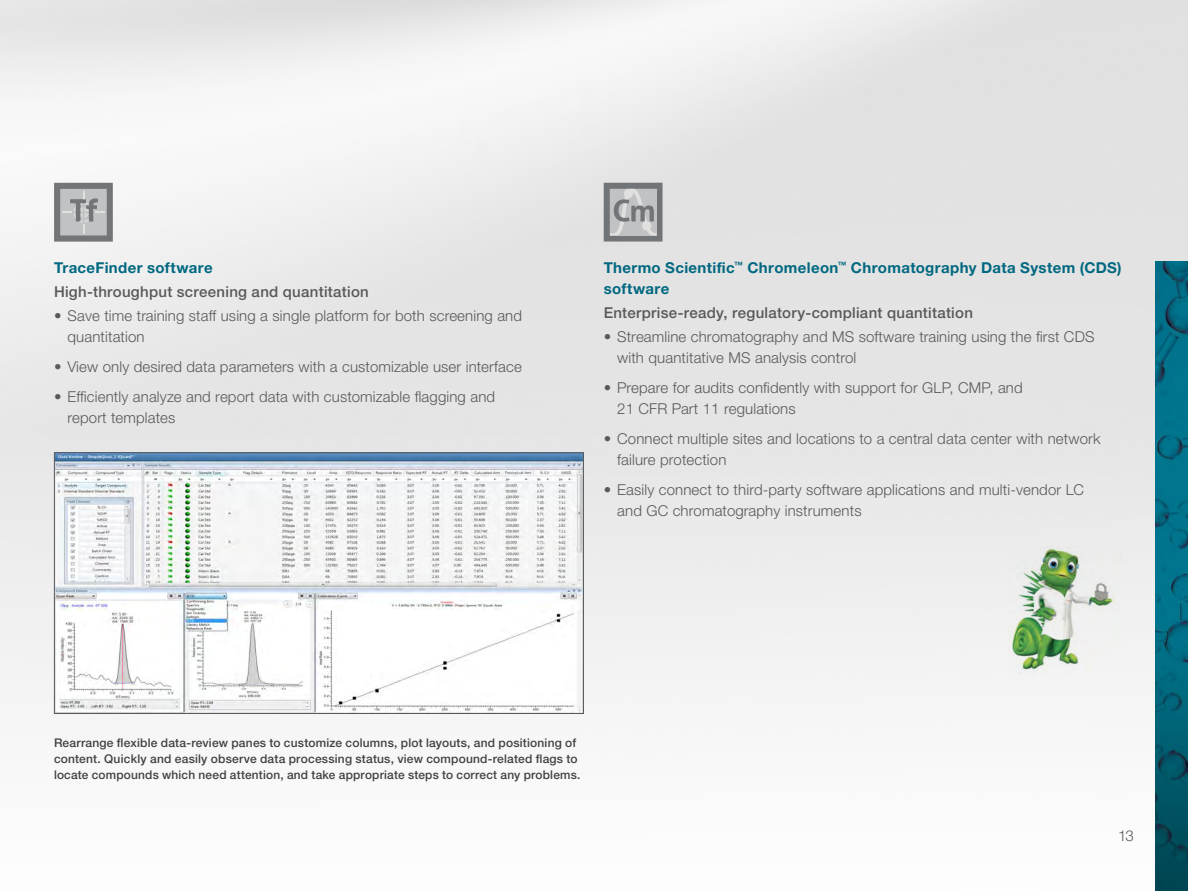
<style>
.page{position:relative;width:1188px;height:891px;background:#fff}
.page>*{position:absolute;margin:0;border:0;box-sizing:border-box;transform-origin:0 0}
.t1{font:300 15px/21px "Helvetica Neue LTW1 G";letter-spacing:.01em;color:#58595b}
.t2{font:500 15px "Helvetica Neue LTW1 G";letter-spacing:.02em;color:#58595b}
.t3{font:700 15px/21px "Helvetica Neue LTW1 G";letter-spacing:.025em;color:#006880}
.t4{font:500 12px/15.8px "Helvetica Neue LTW1 G";letter-spacing:.02em;color:#414042}
</style>
<div class="page">
<img style="left:0;top:0;width:1188px;height:891px">
<img style="left:56px;top:454px;width:526px;height:258px">
<div style="left:54px;top:452px;width:530px;height:262px;border:1px solid #58595b"></div>
<img style="left:1008px;top:547px;width:113px;height:126px">
<svg style="left:604px;top:183px;width:59px;height:59px;background:#9fa2a4"></svg>
<svg style="left:54px;top:183px;width:59px;height:59px;background:#9ea1a3"></svg>
<img style="left:1156px;top:262px;width:32px;height:629px">
<p class="t3" style="left:54px;top:257px;width:160px">TraceFinder software</p>
<p class="t2" style="left:54px;top:282px;width:316px">High-throughput screening and quantitation</p>
<p class="t1" style="left:68px;top:305px;width:456px;text-indent:-14px">• Save time training staff using a single platform for both screening and quantitation</p>
<p class="t1" style="left:54px;top:356px;width:469px">• View only desired data parameters with a customizable user interface</p>
<p class="t1" style="left:68px;top:386px;width:429px;text-indent:-14px">• Efficiently analyze and report data with customizable flagging and report templates</p>
<p class="t3" style="left:604px;top:257px;width:519px">Thermo Scientific<sup>™</sup> Chromeleon<sup>™</sup> Chromatography Data System (CDS) software</p>
<p class="t2" style="left:604px;top:303px;width:371px">Enterprise-ready, regulatory-compliant quantitation</p>
<p class="t1" style="left:617px;top:326px;width:479px;text-indent:-13px">• Streamline chromatography and MS software training using the first CDS with quantitative MS analysis control</p>
<p class="t1" style="left:617px;top:377px;width:407px;text-indent:-13px">• Prepare for audits confidently with support for GLP, CMP, and<br>21 CFR Part 11 regulations</p>
<p class="t1" style="left:617px;top:428px;width:485px;text-indent:-14px">• Connect multiple sites and locations to a central data center with network failure protection</p>
<p class="t1" style="left:617px;top:479px;width:468px;text-indent:-14px">• Easily connect to third-party software applications and multi-vendor LC and GC chromatography instruments</p>
<p class="t4" style="left:54px;top:735px;width:528px">Rearrange flexible data-review panes to customize columns, plot layouts, and positioning of content. Quickly and easily observe data processing status, view compound-related flags to locate compounds which need attention, and take appropriate steps to correct any problems.</p>
<p class="t1" style="left:1118px;top:825px;width:17px">13</p>
</div>
